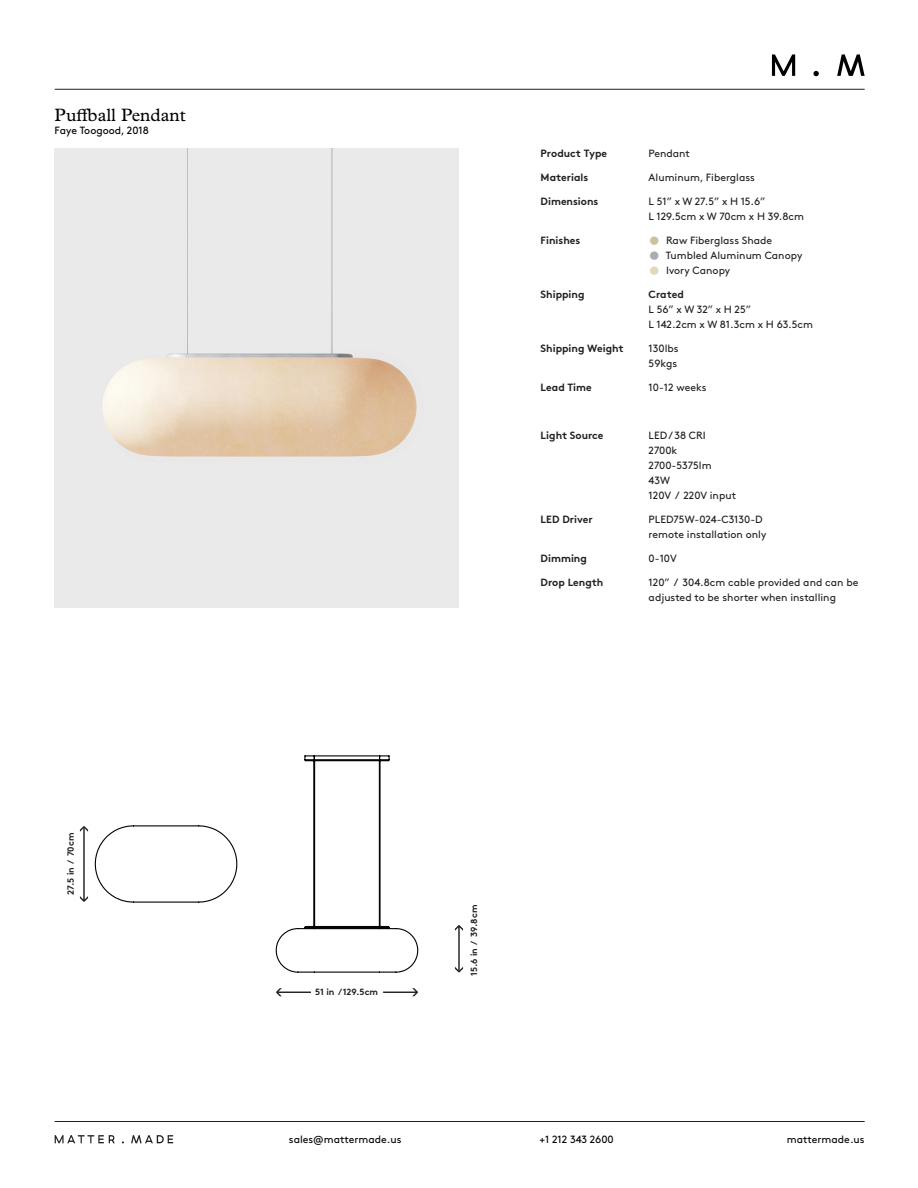
<style>
.page{position:relative;width:918px;height:1188px;background:#fff}
.page>*{position:absolute;margin:0;border:0;box-sizing:border-box;transform-origin:0 0}
.t1{font:18px "Plantin MT Std";color:#000}
.t2{font:10.5px/15px "Brown";color:#231f20}
.t3{font:700 10.5px "Brown";color:#231f20}
.t4{font:10.5px "Brown";color:#040503}
.t5{font:10.5px "Brown";color:#000}
.t6{font:700 9px "Brown";color:#231f20}
.s1{font-size:21px;color:#cfc0a0}
.s2{font-size:21px;color:#acadb1}
.s3{font-size:21px;color:#e2d7bd}
</style>
<div class="page">
<hr style="left:55px;top:89px;width:810px;height:1px;background:#231f20">
<svg style="left:772px;top:54px;width:23px;height:22px"></svg>
<svg style="left:837px;top:54px;width:28px;height:22px"></svg>
<svg style="left:813px;top:71px;width:6px;height:5px"></svg>
<svg style="left:131px;top:1135px;width:42px;height:8px"></svg>
<svg style="left:55px;top:1135px;width:60px;height:8px"></svg>
<img style="left:54px;top:148px;width:405px;height:460px">
<svg style="left:94px;top:755px;width:325px;height:218px"></svg>
<hr style="left:55px;top:1121px;width:810px;height:1px;background:#231f20">
<svg style="left:455px;top:925px;width:8px;height:47px"></svg>
<svg style="left:276px;top:988px;width:35px;height:8px"></svg>
<svg style="left:383px;top:988px;width:35px;height:8px"></svg>
<svg style="left:80px;top:826px;width:8px;height:76px"></svg>
<h1 class="t1" style="left:55px;top:105px;width:133px">Puffball Pendant</h1>
<p class="t5" style="left:55px;top:122px;width:96px">Faye Toogood, 2018</p>
<p class="t6" style="left:63px;top:895px;width:64px;rotate:-90deg">27.5 in / 70cm</p>
<p class="t3" style="left:541px;top:145px;width:68px">Product Type</p>
<p class="t2" style="left:649px;top:145px;width:43px">Pendant</p>
<p class="t3" style="left:541px;top:169px;width:49px">Materials</p>
<p class="t2" style="left:649px;top:169px;width:108px">Aluminum, Fiberglass</p>
<p class="t3" style="left:541px;top:193px;width:59px">Dimensions</p>
<p class="t2" style="left:649px;top:193px;width:157px">L 51” x W 27.5” x H 15.6”<br>L 129.5cm x W 70cm x H 39.8cm</p>
<p class="t3" style="left:541px;top:232px;width:41px">Finishes</p>
<p class="t2" style="left:649px;top:232px;width:125px"><span class="s1">•</span> Raw Fiberglass Shade</p>
<p class="t2" style="left:649px;top:247px;width:155px"><span class="s2">•</span> Tumbled Aluminum Canopy</p>
<p class="t2" style="left:649px;top:262px;width:83px"><span class="s3">•</span> Ivory Canopy</p>
<p class="t3" style="left:541px;top:286px;width:45px">Shipping</p>
<p class="t3" style="left:649px;top:286px;width:37px">Crated</p>
<p class="t2" style="left:649px;top:301px;width:166px">L 56” x W 32” x H 25”<br>L 142.2cm x W 81.3cm x H 63.5cm</p>
<p class="t3" style="left:541px;top:340px;width:85px">Shipping Weight</p>
<p class="t2" style="left:649px;top:340px;width:32px">130lbs<br>59kgs</p>
<p class="t3" style="left:541px;top:379px;width:53px">Lead Time</p>
<p class="t2" style="left:649px;top:379px;width:59px">10-12 weeks</p>
<p class="t3" style="left:541px;top:427px;width:64px">Light Source</p>
<p class="t2" style="left:649px;top:427px;width:89px">LED / 38 CRI<br>2700k<br>2700-5375lm<br>43W<br>120V / 220V input</p>
<p class="t3" style="left:541px;top:511px;width:53px">LED Driver</p>
<p class="t2" style="left:649px;top:511px;width:119px">PLED75W-024-C3130-D remote installation only</p>
<p class="t3" style="left:541px;top:550px;width:48px">Dimming</p>
<p class="t2" style="left:649px;top:550px;width:30px">0-10V</p>
<p class="t3" style="left:541px;top:574px;width:64px">Drop Length</p>
<p class="t2" style="left:649px;top:574px;width:211px">120” / 304.8cm cable provided and can be adjusted to be shorter when installing</p>
<p class="t6" style="left:315px;top:985px;width:64px">51 in / 129.5cm</p>
<p class="t6" style="left:467px;top:976px;width:73px;rotate:-90deg">15.6 in / 39.8cm</p>
<p class="t4" style="left:289px;top:1131px;width:114px">sales@mattermade.us</p>
<p class="t4" style="left:539px;top:1131px;width:76px">+1 212 343 2600</p>
<p class="t4" style="left:787px;top:1131px;width:79px">mattermade.us</p>
</div>
